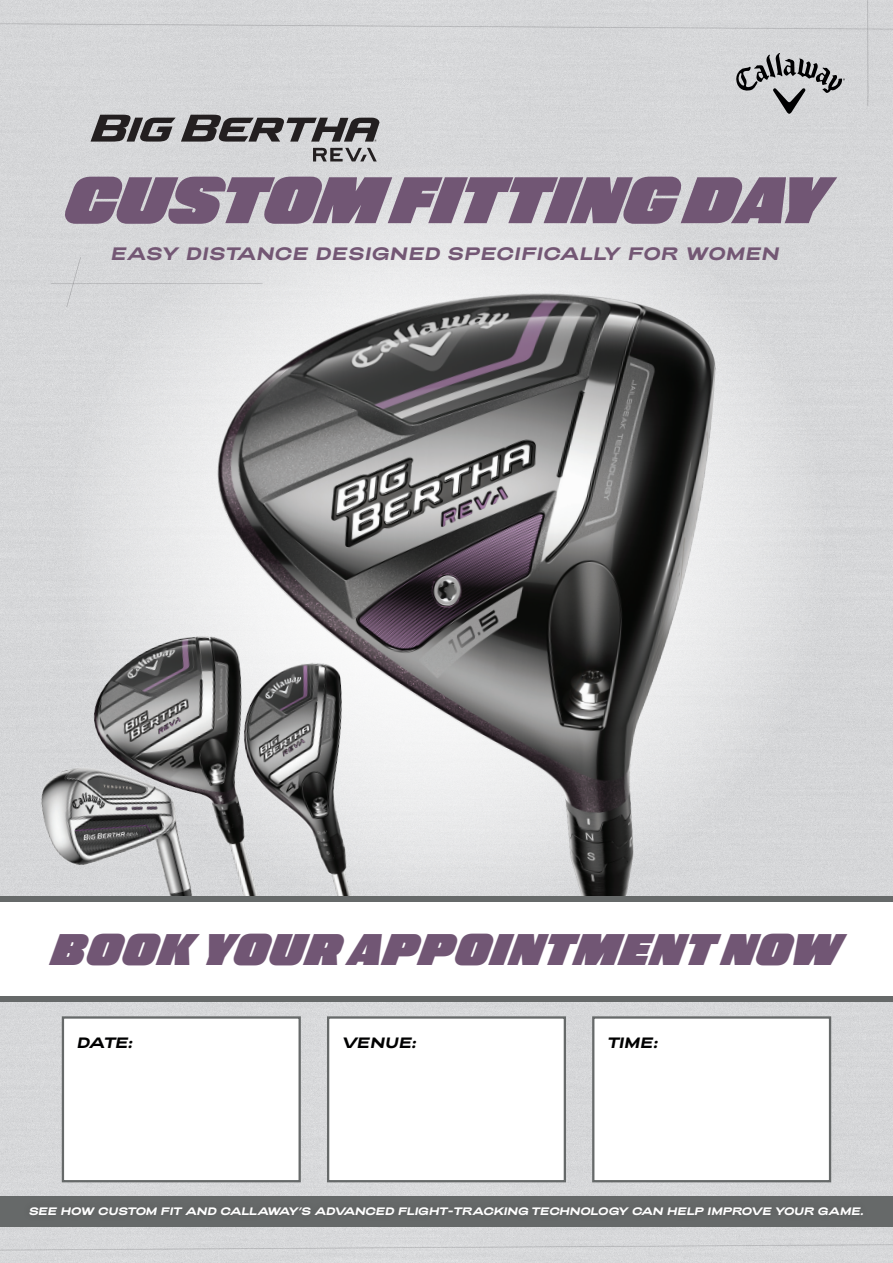
<style>
.page{position:relative;width:893px;height:1263px;background:#fff}
.page>*{position:absolute;margin:0;border:0;box-sizing:border-box;transform-origin:0 0}
.t1{font:67.5px "Monte Stella Heavy Turbo";color:#715674}
.t2{font:45px "Monte Stella Heavy Turbo";letter-spacing:.025em;color:#715674}
.t3{font:italic 700 18px "Adieu";letter-spacing:.03em;color:#735774}
.t4{font:italic 700 15px "Adieu";letter-spacing:-.01em;color:#000001}
.t5{font:italic 700 10.8px "Adieu";letter-spacing:-.015em;color:#fff}
</style>
<div class="page">
<div style="left:0;top:142px;width:893px;height:1121px;background:#d6d7d9"></div>
<div style="left:63px;top:158px;width:767px;height:766px;background:#dbdcde;border-radius:50%"></div>
<div style="left:62px;top:1016px;width:239px;height:166px;background:#fff;border:2px solid #666969"></div>
<div style="left:327px;top:1016px;width:239px;height:166px;background:#fff;border:2px solid #666969"></div>
<div style="left:592px;top:1016px;width:239px;height:166px;background:#fff;border:2px solid #666969"></div>
<div style="left:0;top:1197px;width:893px;height:30px;background:#666969"></div>
<svg style="left:0;top:1244px;width:893px;height:7px;background:#d3d4d6"></svg>
<div style="left:51px;top:257px;width:81px;height:50px;background:#d6d7d9"></div>
<img style="left:79px;top:627px;width:53px;height:137px">
<img style="left:36px;top:764px;width:96px;height:132px">
<div style="left:0;top:902px;width:893px;height:96px;background:#fff"></div>
<div style="left:0;top:0;width:893px;height:142px;background:#d5d6d8"></div>
<svg style="left:313px;top:148px;width:64px;height:13px"></svg>
<img style="left:132px;top:237px;width:639px;height:659px">
<div style="left:0;top:896px;width:893px;height:6px;background:#666969"></div>
<div style="left:0;top:996px;width:893px;height:5px;background:#666969"></div>
<p class="t1" style="left:66px;top:157px;width:762px">CUSTOM FITTING DAY</p>
<p class="t3" style="left:111px;top:244px;width:670px">EASY DISTANCE DESIGNED SPECIFICALLY FOR WOMEN</p>
<p class="t2" style="left:52px;top:921px;width:790px">BOOK YOUR APPOINTMENT NOW</p>
<p class="t4" style="left:77px;top:1034px;width:58px">DATE:</p>
<p class="t4" style="left:342px;top:1034px;width:76px">VENUE:</p>
<p class="t4" style="left:607px;top:1034px;width:52px">TIME:</p>
<p class="t5" style="left:29px;top:1205px;width:836px">SEE HOW CUSTOM FIT AND CALLAWAY’S ADVANCED FLIGHT-TRACKING TECHNOLOGY CAN HELP IMPROVE YOUR GAME.</p>
</div>
